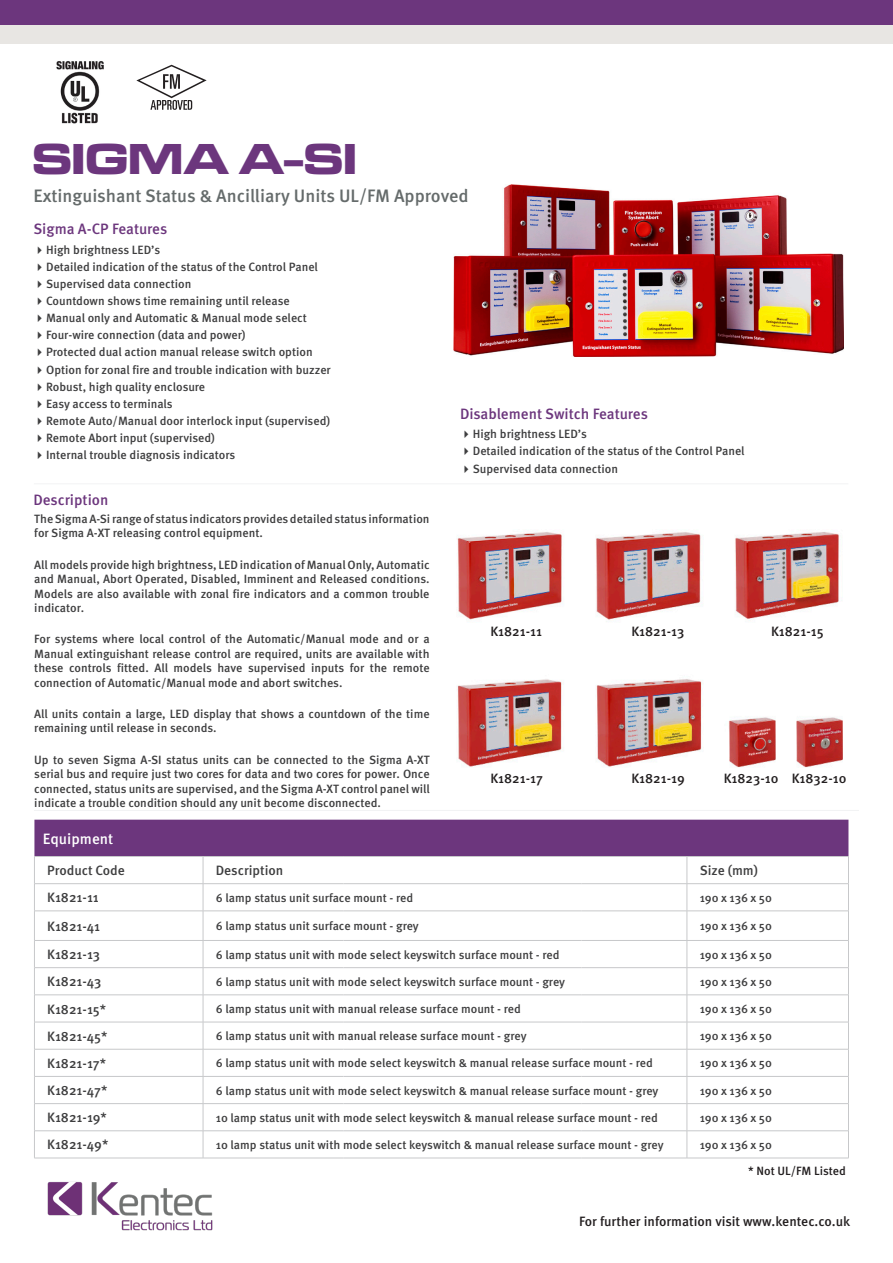
<style>
.page{position:relative;width:893px;height:1263px;background:#fff}
.page>*{position:absolute;margin:0;border:0;box-sizing:border-box;transform-origin:0 0}
.t1{font:700 45px "Microgramma Ext D";color:#6c367d}
.Product_description{font:500 18px "Meta Pro";color:#656b6b}
.t2{font:500 15px "Meta Pro";letter-spacing:-.005em;color:#6c367d}
.t3{font:500 15px "Meta Pro";color:#fff}
.t4{font:500 13.5px "Meta Pro";color:#231f20}
.Table_-_Headers{font:500 13.5px "Meta Pro";color:#3e3e3f}
.Table_body_text{font:500 13.5px "Meta Pro";color:#3e3e3f}
.Table_body_text-2{font:500 12px/14.4px "Meta Pro";color:#3e3e3f;text-align:justify}
.t5{font:500 12px "Meta Pro";color:#231f20}
</style>
<div class="page">
<img style="left:453px;top:185px;width:391px;height:172px">
<div style="left:0;top:25px;width:893px;height:18px;background:#e8e6e3"></div>
<div style="left:0;top:0;width:893px;height:25px;background:#6c367d"></div>
<hr style="left:34px;top:483px;width:814px;height:1px;background:#f2f3f4">
<hr style="left:34px;top:810px;width:825px;height:1px;background:#f2f3f4">
<svg style="left:34px;top:820px;width:815px;height:338px"></svg>
<hr style="left:34px;top:1158px;width:169px;height:1px;background:#c7c8ca">
<hr style="left:203px;top:1158px;width:140px;height:1px;background:#c7c8ca">
<hr style="left:343px;top:1158px;width:239px;height:1px;background:#c7c8ca">
<hr style="left:582px;top:1158px;width:105px;height:1px;background:#c7c8ca">
<hr style="left:687px;top:1158px;width:162px;height:1px;background:#c7c8ca">
<img style="left:47px;top:1181px;width:166px;height:50px">
<img style="left:56px;top:61px;width:48px;height:63px">
<svg style="left:136px;top:65px;width:71px;height:45px"></svg>
<img style="left:457px;top:532px;width:386px;height:236px">
<p class="t1" style="left:33px;top:128px;width:326px">SIGMA A-SI</p>
<p class="Product_description" style="left:34px;top:181px;width:437px">Extinguishant Status &amp; Ancilliary Units UL/FM Approved</p>
<p class="t2" style="left:33px;top:218px;width:135px">Sigma A-CP Features</p>
<p class="Table_body_text-2" style="left:46px;top:242px;width:116px">High brightness LED’s</p>
<p class="Table_body_text-2" style="left:46px;top:259px;width:273px">Detailed indication of the status of the Control Panel</p>
<p class="Table_body_text-2" style="left:46px;top:276px;width:147px">Supervised data connection</p>
<p class="Table_body_text-2" style="left:46px;top:293px;width:245px">Countdown shows time remaining until release</p>
<p class="Table_body_text-2" style="left:46px;top:310px;width:262px">Manual only and Automatic &amp; Manual mode select</p>
<p class="Table_body_text-2" style="left:46px;top:327px;width:201px">Four-wire connection (data and power)</p>
<p class="Table_body_text-2" style="left:46px;top:344px;width:268px">Protected dual action manual release switch option</p>
<p class="Table_body_text-2" style="left:46px;top:361px;width:286px">Option for zonal fire and trouble indication with buzzer</p>
<p class="Table_body_text-2" style="left:46px;top:379px;width:161px">Robust, high quality enclosure</p>
<p class="Table_body_text-2" style="left:46px;top:396px;width:128px">Easy access to terminals</p>
<p class="Table_body_text-2" style="left:46px;top:413px;width:286px">Remote Auto/Manual door interlock input (supervised)</p>
<p class="Table_body_text-2" style="left:46px;top:430px;width:170px">Remote Abort input (supervised)</p>
<p class="Table_body_text-2" style="left:46px;top:447px;width:191px">Internal trouble diagnosis indicators</p>
<p class="t2" style="left:33px;top:488px;width:77px">Description</p>
<p class="Table_body_text-2" style="left:34px;top:511px;width:397px">The Sigma A-Si range of status indicators provides detailed status information for Sigma A-XT releasing control equipment.</p>
<p class="Table_body_text-2" style="left:34px;top:557px;width:397px">All models provide high brightness, LED indication of Manual Only, Automatic and Manual, Abort Operated, Disabled, Imminent and Released conditions.<br>Models are also available with zonal fire indicators and a common trouble indicator.</p>
<p class="Table_body_text-2" style="left:34px;top:631px;width:397px">For systems where local control of the Automatic/Manual mode and or a Manual extinguishant release control are required, units are available with these controls fitted. All models have supervised inputs for the remote connection of Automatic/Manual mode and abort switches.</p>
<p class="Table_body_text-2" style="left:34px;top:706px;width:397px">All units contain a large, LED display that shows a countdown of the time remaining until release in seconds.</p>
<p class="Table_body_text-2" style="left:34px;top:752px;width:397px">Up to seven Sigma A-SI status units can be connected to the Sigma A-XT serial bus and require just two cores for data and two cores for power. Once connected, status units are supervised, and the Sigma A-XT control panel will indicate a trouble condition should any unit become disconnected.</p>
<p class="t2" style="left:460px;top:402px;width:189px">Disablement Switch Features</p>
<p class="Table_body_text-2" style="left:473px;top:426px;width:116px">High brightness LED’s</p>
<p class="Table_body_text-2" style="left:473px;top:443px;width:273px">Detailed indication of the status of the Control Panel</p>
<p class="Table_body_text-2" style="left:473px;top:460px;width:147px">Supervised data connection</p>
<p class="t4" style="left:490px;top:621px;width:53px">K1821-11</p>
<p class="t4" style="left:631px;top:621px;width:54px">K1821-13</p>
<p class="t4" style="left:771px;top:621px;width:54px">K1821-15</p>
<p class="t4" style="left:490px;top:768px;width:54px">K1821-17</p>
<p class="t4" style="left:631px;top:768px;width:55px">K1821-19</p>
<p class="t4" style="left:724px;top:768px;width:56px">K1823-10</p>
<p class="t4" style="left:792px;top:768px;width:56px">K1832-10</p>
<p class="t3" style="left:43px;top:827px;width:72px">Equipment</p>
<p class="Table_-_Headers" style="left:47px;top:860px;width:79px">Product Code</p>
<p class="Table_body_text" style="left:216px;top:860px;width:69px">Description</p>
<p class="Table_body_text" style="left:700px;top:860px;width:60px">Size (mm)</p>
<p class="Table_-_Headers" style="left:47px;top:887px;width:53px">K1821-11</p>
<p class="Table_body_text-2" style="left:216px;top:890px;width:199px">6 lamp status unit surface mount - red</p>
<p class="Table_body_text-2" style="left:700px;top:890px;width:74px">190 x 136 x 50</p>
<p class="Table_-_Headers" style="left:47px;top:916px;width:54px">K1821-41</p>
<p class="Table_body_text-2" style="left:216px;top:918px;width:205px">6 lamp status unit surface mount - grey</p>
<p class="Table_body_text-2" style="left:700px;top:918px;width:74px">190 x 136 x 50</p>
<p class="Table_-_Headers" style="left:47px;top:944px;width:54px">K1821-13</p>
<p class="Table_body_text-2" style="left:216px;top:946px;width:345px">6 lamp status unit with mode select keyswitch surface mount - red</p>
<p class="Table_body_text-2" style="left:700px;top:946px;width:74px">190 x 136 x 50</p>
<p class="Table_-_Headers" style="left:47px;top:971px;width:56px">K1821-43</p>
<p class="Table_body_text-2" style="left:216px;top:974px;width:351px">6 lamp status unit with mode select keyswitch surface mount - grey</p>
<p class="Table_body_text-2" style="left:700px;top:974px;width:74px">190 x 136 x 50</p>
<p class="Table_-_Headers" style="left:47px;top:998px;width:60px">K1821-15*</p>
<p class="Table_body_text-2" style="left:216px;top:1001px;width:307px">6 lamp status unit with manual release surface mount - red</p>
<p class="Table_body_text-2" style="left:700px;top:1001px;width:74px">190 x 136 x 50</p>
<p class="Table_-_Headers" style="left:47px;top:1025px;width:62px">K1821-45*</p>
<p class="Table_body_text-2" style="left:216px;top:1028px;width:312px">6 lamp status unit with manual release surface mount - grey</p>
<p class="Table_body_text-2" style="left:700px;top:1028px;width:74px">190 x 136 x 50</p>
<p class="Table_-_Headers" style="left:47px;top:1053px;width:60px">K1821-17*</p>
<p class="Table_body_text-2" style="left:216px;top:1055px;width:439px">6 lamp status unit with mode select keyswitch &amp; manual release surface mount - red</p>
<p class="Table_body_text-2" style="left:700px;top:1055px;width:74px">190 x 136 x 50</p>
<p class="Table_-_Headers" style="left:47px;top:1080px;width:62px">K1821-47*</p>
<p class="Table_body_text-2" style="left:216px;top:1082px;width:444px">6 lamp status unit with mode select keyswitch &amp; manual release surface mount - grey</p>
<p class="Table_body_text-2" style="left:700px;top:1082px;width:74px">190 x 136 x 50</p>
<p class="Table_-_Headers" style="left:47px;top:1107px;width:61px">K1821-19*</p>
<p class="Table_body_text-2" style="left:216px;top:1109px;width:444px">10 lamp status unit with mode select keyswitch &amp; manual release surface mount - red</p>
<p class="Table_body_text-2" style="left:700px;top:1109px;width:74px">190 x 136 x 50</p>
<p class="Table_-_Headers" style="left:47px;top:1134px;width:63px">K1821-49*</p>
<p class="Table_body_text-2" style="left:216px;top:1137px;width:449px">10 lamp status unit with mode select keyswitch &amp; manual release surface mount - grey</p>
<p class="Table_body_text-2" style="left:700px;top:1137px;width:74px">190 x 136 x 50</p>
<p class="t5" style="left:748px;top:1161px;width:99px">* Not UL/FM Listed</p>
<p class="t4" style="left:579px;top:1210px;width:273px">For further information visit www.kentec.co.uk</p>
</div>
